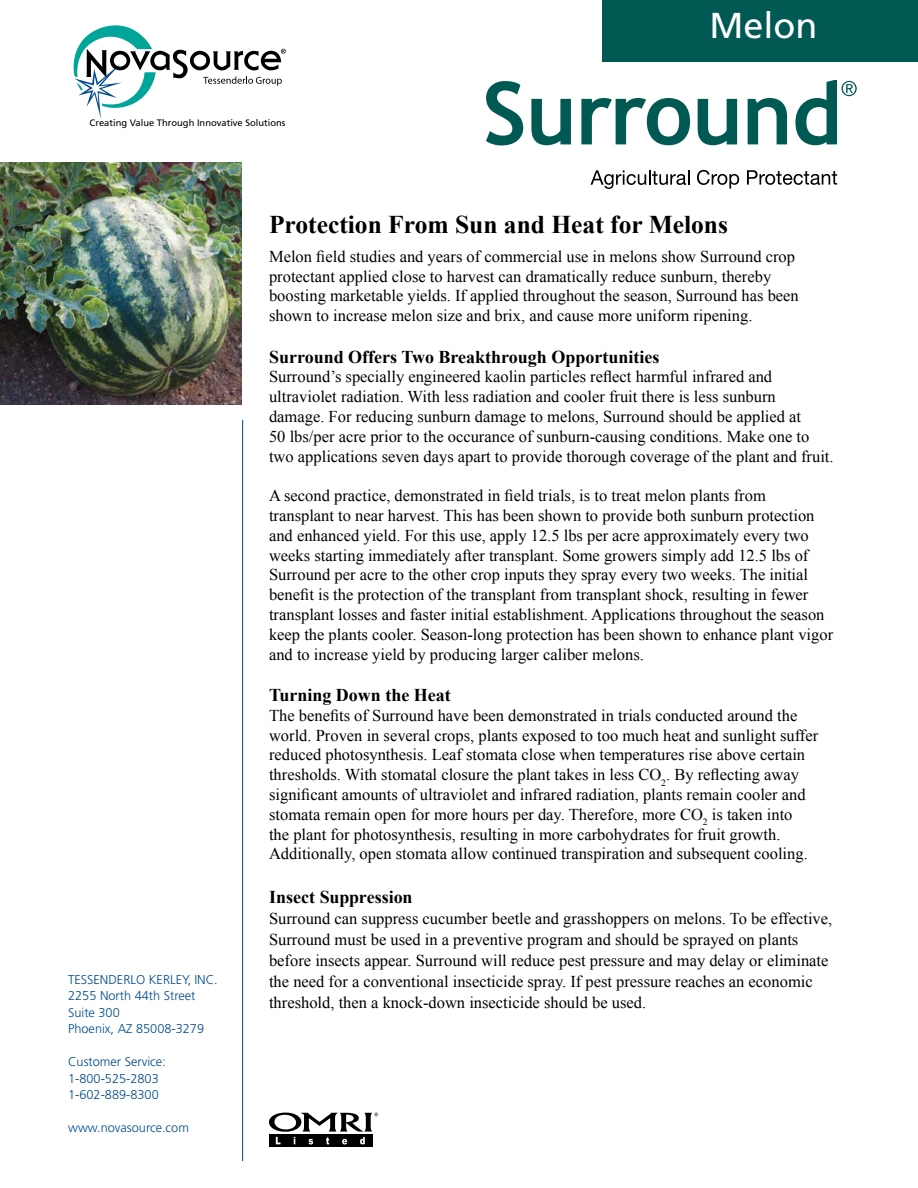
<style>
.page{position:relative;width:918px;height:1188px;background:#fff}
.page>*{position:absolute;margin:0;border:0;box-sizing:border-box;transform-origin:0 0}
.t1{font:36px "Frutiger";color:#fff}
.t2{font:700 25.5px "Times New Roman";color:#000}
.t3{font:700 18px "Times New Roman";color:#000}
.t4{font:16.5px/19.8px "Times New Roman";color:#000}
.t5{font:300 12.75px/16.5px "Frutiger";color:#004b8d}
.t6{font:9.3px "Frutiger";color:#000}
</style>
<div class="page">
<svg style="left:73px;top:25px;width:213px;height:93px"></svg>
<div style="left:602px;top:0;width:316px;height:62px;background:#005953"></div>
<svg style="left:486px;top:81px;width:37px;height:64px"></svg>
<svg style="left:531px;top:99px;width:40px;height:46px"></svg>
<svg style="left:581px;top:98px;width:109px;height:47px"></svg>
<svg style="left:698px;top:99px;width:39px;height:46px"></svg>
<svg style="left:748px;top:98px;width:39px;height:46px"></svg>
<svg style="left:795px;top:80px;width:62px;height:65px"></svg>
<svg style="left:697px;top:170px;width:42px;height:19px"></svg>
<svg style="left:747px;top:170px;width:90px;height:15px"></svg>
<svg style="left:590px;top:170px;width:99px;height:19px"></svg>
<img style="left:0;top:162px;width:242px;height:243px">
<hr style="left:242px;top:420px;width:1px;height:741px;background:#004b8d">
<div style="left:269px;top:1135px;width:103px;height:12px;background:#000"></div>
<svg style="left:269px;top:1113px;width:109px;height:31px"></svg>
<p class="t6" style="left:90px;top:118px;width:197px">Creating Value Through Innovative Solutions</p>
<h1 class="t1" style="left:709px;top:4px;width:110px">Melon</h1>
<p class="t5" style="left:68px;top:971px;width:151px">Tessenderlo Kerley, Inc.<br>2255 North 44th Street<br>Suite 300<br>Phoenix, AZ 85008-3279</p>
<p class="t5" style="left:68px;top:1053px;width:99px">Customer Service:<br>1-800-525-2803<br>1-602-889-8300</p>
<p class="t5" style="left:68px;top:1119px;width:122px">www.novasource.com</p>
<h2 class="t2" style="left:269px;top:207px;width:460px">Protection From Sun and Heat for Melons</h2>
<p class="t4" style="left:269px;top:246px;width:531px">Melon field studies and years of commercial use in melons show Surround crop protectant applied close to harvest can dramatically reduce sunburn, thereby boosting marketable yields. If applied throughout the season, Surround has been shown to increase melon size and brix, and cause more uniform ripening.</p>
<p class="t3" style="left:269px;top:344px;width:392px">Surround Offers Two Breakthrough Opportunities</p>
<p class="t4" style="left:269px;top:367px;width:566px">Surround’s specially engineered kaolin particles reflect harmful infrared and ultraviolet radiation. With less radiation and cooler fruit there is less sunburn damage. For reducing sunburn damage to melons, Surround should be applied at<br>50 lbs/per acre prior to the occurance of sunburn-causing conditions. Make one to two applications seven days apart to provide thorough coverage of the plant and fruit.</p>
<p class="t4" style="left:269px;top:485px;width:566px">A second practice, demonstrated in field trials, is to treat melon plants from transplant to near harvest. This has been shown to provide both sunburn protection and enhanced yield. For this use, apply 12.5 lbs per acre approximately every two weeks starting immediately after transplant. Some growers simply add 12.5 lbs of Surround per acre to the other crop inputs they spray every two weeks. The initial benefit is the protection of the transplant from transplant shock, resulting in fewer transplant losses and faster initial establishment. Applications throughout the season keep the plants cooler. Season-long protection has been shown to enhance plant vigor and to increase yield by producing larger caliber melons.</p>
<p class="t3" style="left:269px;top:683px;width:183px">Turning Down the Heat</p>
<p class="t4" style="left:269px;top:705px;width:551px">The benefits of Surround have been demonstrated in trials conducted around the world. Proven in several crops, plants exposed to too much heat and sunlight suffer reduced photosynthesis. Leaf stomata close when temperatures rise above certain thresholds. With stomatal closure the plant takes in less CO<sub>2</sub>. By reflecting away significant amounts of ultraviolet and infrared radiation, plants remain cooler and stomata remain open for more hours per day. Therefore, more CO<sub>2</sub> is taken into<br>the plant for photosynthesis, resulting in more carbohydrates for fruit growth.<br>Additionally, open stomata allow continued transpiration and subsequent cooling.</p>
<p class="t3" style="left:269px;top:884px;width:145px">Insect Suppression</p>
<p class="t4" style="left:269px;top:907px;width:565px;line-height:21px">Surround can suppress cucumber beetle and grasshoppers on melons. To be effective, Surround must be used in a preventive program and should be sprayed on plants before insects appear. Surround will reduce pest pressure and may delay or eliminate the need for a conventional insecticide spray. If pest pressure reaches an economic threshold, then a knock-down insecticide should be used.</p>
</div>
